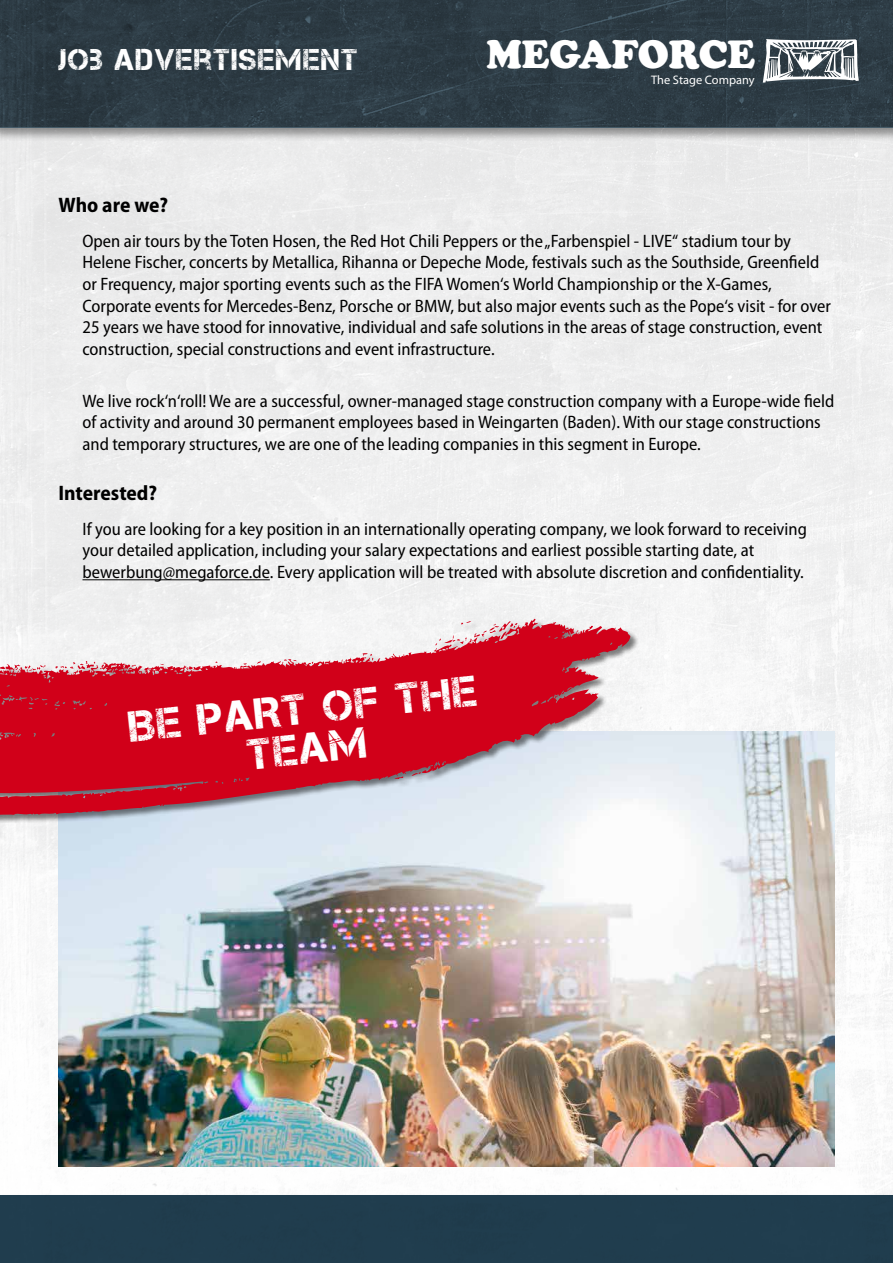
<style>
.page{position:relative;width:893px;height:1263px;background:#fff}
.page>*{position:absolute;margin:0;border:0;box-sizing:border-box;transform-origin:0 0}
.t1{font:43.35px/39.8px "Captureit";color:#fff;text-align:center}
.t2{font:900 40.95px "Cooper";color:#fff}
.t3{font:30px "Captureit";letter-spacing:.05em;color:#fff}
.t4{font:700 semi-condensed 21px "Myriad Pro";letter-spacing:-.005em;color:#000}
.t5{font:semi-condensed 18px/21.6px "Myriad Pro";color:#000}
.t6{font:12.45px "Myriad Pro";color:#fff}
</style>
<div class="page">
<div style="left:0;top:128px;width:893px;height:1135px;background:linear-gradient(to bottom,#eaeaea,#fefefe)"></div>
<div style="left:0;top:0;width:893px;height:142px;background:#000;opacity:.5"></div>
<div style="left:0;top:0;width:893px;height:128px;background:#2d3c44"></div>
<svg style="left:763px;top:39px;width:96px;height:44px"></svg>
<hr style="left:82px;top:579px;width:188px;height:1px;background:#000">
<div style="left:0;top:1193px;width:893px;height:70px;background:#fafafa"></div>
<div style="left:0;top:1195px;width:893px;height:68px;background:#213e4f"></div>
<img style="left:58px;top:732px;width:776px;height:435px">
<div style="left:0;top:619px;width:639px;height:205px;background:#000;opacity:.5"></div>
<svg style="left:0;top:617px;width:630px;height:199px;fill:#d10019"></svg>
<svg style="left:0;top:665px;width:5px;height:4px"></svg>
<svg style="left:14px;top:664px;width:33px;height:7px"></svg>
<svg style="left:55px;top:661px;width:41px;height:9px"></svg>
<svg style="left:131px;top:664px;width:5px;height:4px"></svg>
<svg style="left:186px;top:666px;width:7px;height:4px"></svg>
<svg style="left:394px;top:776px;width:9px;height:3px"></svg>
<svg style="left:435px;top:619px;width:83px;height:27px"></svg>
<h3 class="t3" style="left:58px;top:43px;width:301px">JOB ADVERTISEMENT</h3>
<h2 class="t2" style="left:486px;top:31px;width:270px">MEGAFORCE</h2>
<p class="t6" style="left:651px;top:72px;width:105px">The Stage Company</p>
<p class="t4" style="left:58px;top:192px;width:111px">Who are we?</p>
<p class="t5" style="left:82px;top:230px;width:750px">Open air tours by the Toten Hosen, the Red Hot Chili Peppers or the „Farbenspiel - LIVE“ stadium tour by Helene Fischer, concerts by Metallica, Rihanna or Depeche Mode, festivals such as the Southside, Greenfield or Frequency, major sporting events such as the FIFA Women‘s World Championship or the X-Games, Corporate events for Mercedes-Benz, Porsche or BMW, but also major events such as the Pope‘s visit - for over 25 years we have stood for innovative, individual and safe solutions in the areas of stage construction, event construction, special constructions and event infrastructure.</p>
<p class="t5" style="left:82px;top:389px;width:753px">We live rock‘n‘roll! We are a successful, owner-managed stage construction company with a Europe-wide field of activity and around 30 permanent employees based in Weingarten (Baden). With our stage constructions and temporary structures, we are one of the leading companies in this segment in Europe.</p>
<p class="t4" style="left:58px;top:480px;width:100px">Interested?</p>
<p class="t5" style="left:82px;top:518px;width:726px">If you are looking for a key position in an internationally operating company, we look forward to receiving your detailed application, including your salary expectations and earliest possible starting date, at bewerbung@megaforce.de. Every application will be treated with absolute discretion and confidentiality.</p>
<h1 class="t1" style="left:127px;top:707px;width:351px;rotate:-6deg">BE PART OF THE<br>TEAM</h1>
</div>
